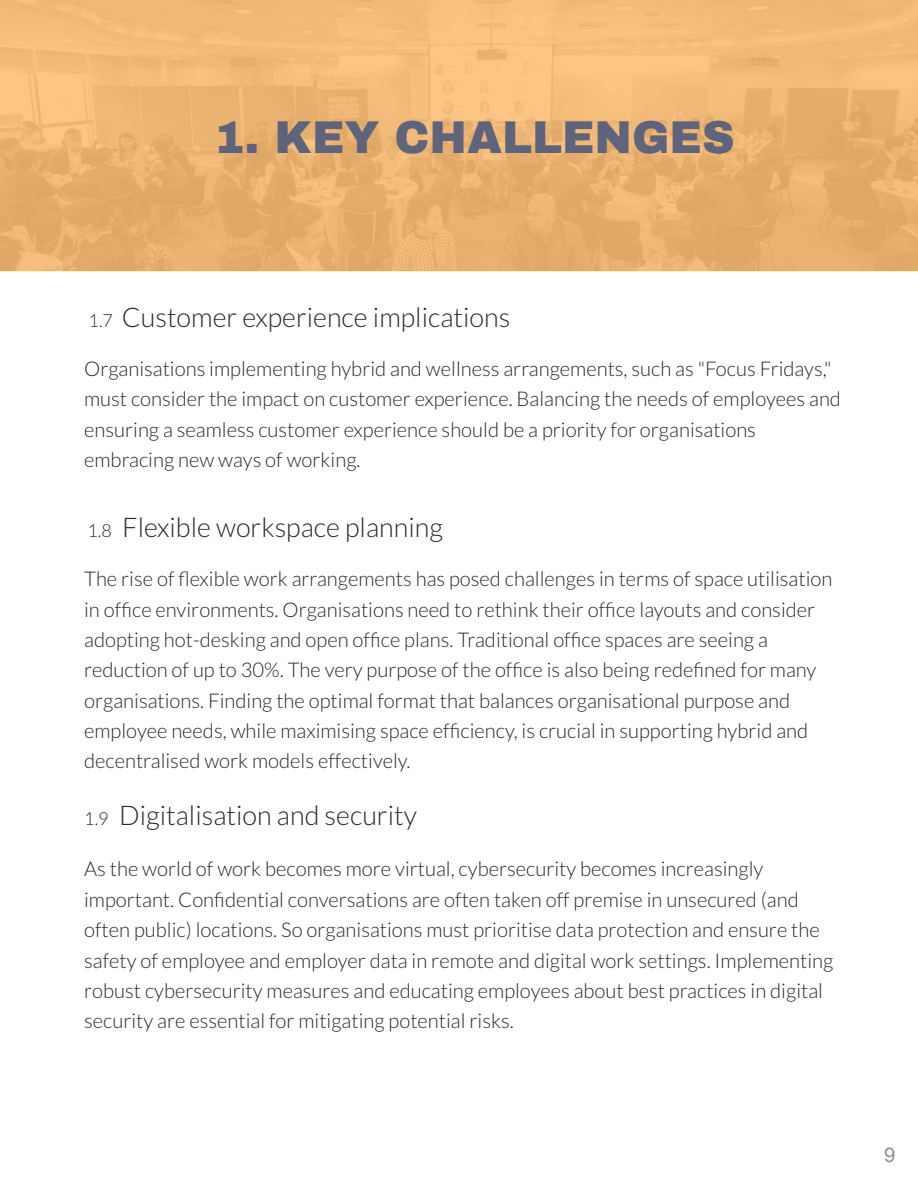
<style>
.page{position:relative;width:918px;height:1188px;background:#fff}
.page>*{position:absolute;margin:0;border:0;box-sizing:border-box;transform-origin:0 0}
.t1{font:900 45px "Archivo";color:#5d647b}
.t2{font:300 27px "Lato";color:#292929}
.t3{font:300 20.25px/30.3px "Lato";color:#292929}
.t4{font:20.25px "Arial";color:#8f8f8f}
.s1{font-size:18px}
</style>
<div class="page">
<img style="left:0;top:0;width:918px;height:272px">
<h1 class="t1" style="left:215px;top:113px;width:521px">1. KEY CHALLENGES</h1>
<h2 class="t2" style="left:89px;top:301px;width:423px"><span class="s1">1.7</span> Customer experience implications</h2>
<p class="t3" style="left:84px;top:353px;width:758px">Organisations implementing hybrid and wellness arrangements, such as "Focus Fridays," must consider the impact on customer experience. Balancing the needs of employees and ensuring a seamless customer experience should be a priority for organisations embracing new ways of working.</p>
<h2 class="t2" style="left:87px;top:510px;width:357px"><span class="s1">1.8</span> Flexible workspace planning</h2>
<p class="t3" style="left:84px;top:563px;width:750px">The rise of fl exible work arrangements has posed challenges in terms of space utilisation in office environments. Organisations need to rethink their office layouts and consider adopting hot-desking and open office plans. Traditional office spaces are seeing a reduction of up to 30%. The very purpose of the office is also being redefi ned for many organisations. Finding the optimal format that balances organisational purpose and employee needs, while maximising space efficiency, is crucial in supporting hybrid and decentralised work models effectively.</p>
<h2 class="t2" style="left:84px;top:798px;width:334px"><span class="s1">1.9</span> Digitalisation and security</h2>
<p class="t3" style="left:84px;top:853px;width:751px">As the world of work becomes more virtual, cybersecurity becomes increasingly important. Confidential conversations are often taken off premise in unsecured (and often public) locations. So organisations must prioritise data protection and ensure the safety of employee and employer data in remote and digital work settings. Implementing robust cybersecurity measures and educating employees about best practices in digital security are essential for mitigating potential risks.</p>
<p class="t4" style="left:884px;top:1144px;width:13px">9</p>
</div>
